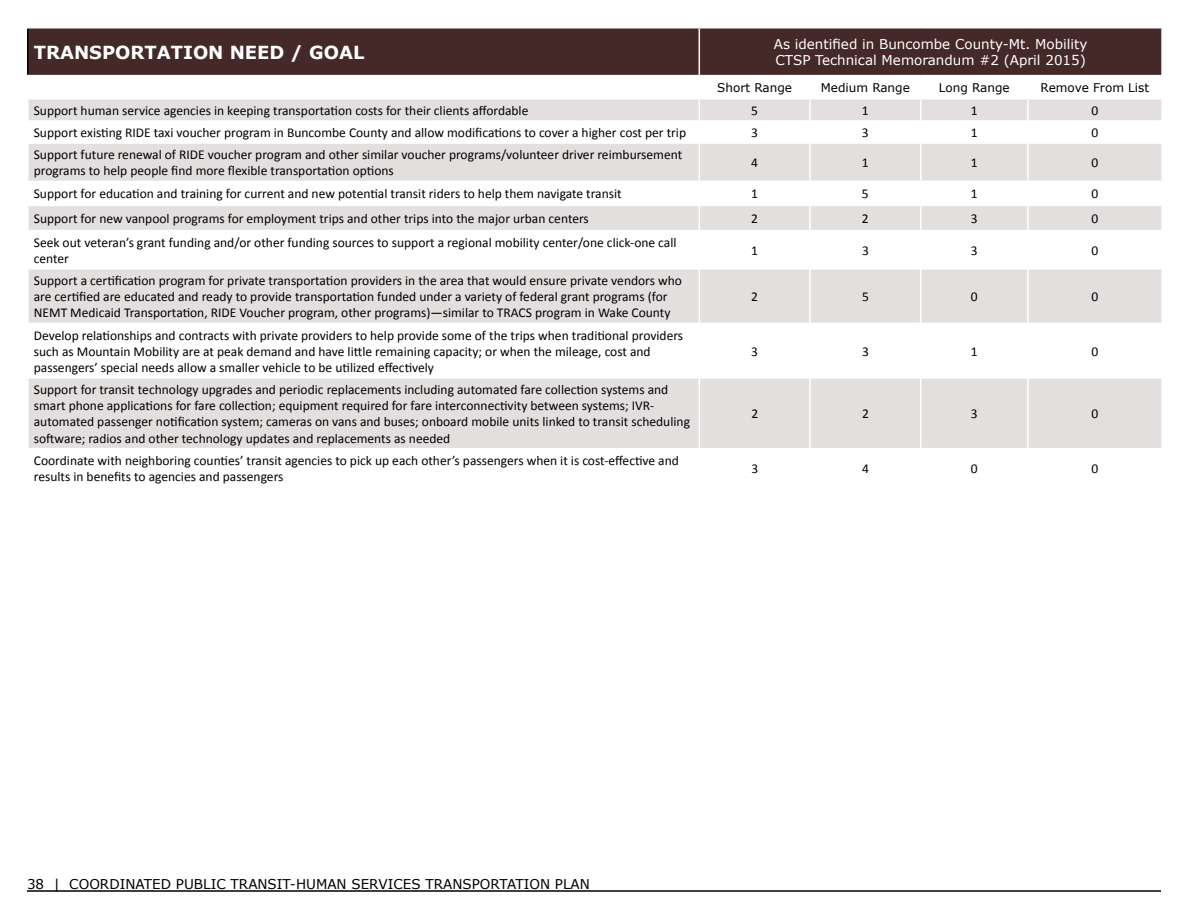
<style>
.page{position:relative;width:1188px;height:918px;background:#fff}
.page>*{position:absolute;margin:0;border:0;box-sizing:border-box;transform-origin:0 0}
.t1{font:700 18px "Verdana";color:#fff}
.t2{font:13.5px/16.2px "Calibri";color:#000}
.t3{font:13.5px/16.2px "Verdana";color:#fff}
.t4{font:13.5px "Verdana";color:#000}
.t5{font:12px "Verdana";color:#000}
</style>
<div class="page">
<hr style="left:27px;top:890px;width:1134px;height:2px;background:#000">
<div style="left:28px;top:28px;width:1134px;height:47px;background:#452828"></div>
<svg style="left:28px;top:100px;width:1133px;height:130px;fill:#e3dfdf"></svg>
<svg style="left:28px;top:270px;width:1133px;height:178px;fill:#e3dfdf"></svg>
<hr style="left:27px;top:29px;width:1px;height:46px;background:#000">
<hr style="left:699px;top:29px;width:1px;height:46px;background:#fff">
<hr style="left:1161px;top:29px;width:2px;height:46px;background:#fff">
<hr style="left:27px;top:120px;width:672px;height:2px;background:#fff">
<hr style="left:699px;top:120px;width:111px;height:2px;background:#fff">
<hr style="left:810px;top:120px;width:111px;height:2px;background:#fff">
<hr style="left:921px;top:120px;width:107px;height:2px;background:#fff">
<hr style="left:1028px;top:120px;width:135px;height:2px;background:#fff">
<hr style="left:27px;top:142px;width:672px;height:2px;background:#fff">
<hr style="left:699px;top:142px;width:111px;height:2px;background:#fff">
<hr style="left:810px;top:142px;width:111px;height:2px;background:#fff">
<hr style="left:921px;top:142px;width:107px;height:2px;background:#fff">
<hr style="left:1028px;top:142px;width:135px;height:2px;background:#fff">
<hr style="left:27px;top:181px;width:672px;height:1px;background:#fff">
<hr style="left:699px;top:181px;width:111px;height:1px;background:#fff">
<hr style="left:810px;top:181px;width:111px;height:1px;background:#fff">
<hr style="left:921px;top:181px;width:107px;height:1px;background:#fff">
<hr style="left:1028px;top:181px;width:135px;height:1px;background:#fff">
<hr style="left:27px;top:205px;width:672px;height:1px;background:#fff">
<hr style="left:699px;top:205px;width:111px;height:1px;background:#fff">
<hr style="left:810px;top:205px;width:111px;height:1px;background:#fff">
<hr style="left:921px;top:205px;width:107px;height:1px;background:#fff">
<hr style="left:1028px;top:205px;width:135px;height:1px;background:#fff">
<hr style="left:809px;top:100px;width:2px;height:20px;background:#fff">
<hr style="left:1027px;top:100px;width:2px;height:20px;background:#fff">
<svg style="left:699px;top:100px;width:1px;height:42px"></svg>
<hr style="left:809px;top:122px;width:2px;height:20px;background:#fff">
<svg style="left:920px;top:100px;width:1px;height:42px"></svg>
<hr style="left:1027px;top:122px;width:2px;height:20px;background:#fff">
<hr style="left:699px;top:144px;width:1px;height:37px;background:#fff">
<hr style="left:809px;top:144px;width:2px;height:37px;background:#fff">
<hr style="left:920px;top:144px;width:1px;height:37px;background:#fff">
<hr style="left:1027px;top:144px;width:2px;height:37px;background:#fff">
<hr style="left:809px;top:182px;width:2px;height:23px;background:#fff">
<hr style="left:1027px;top:182px;width:2px;height:23px;background:#fff">
<svg style="left:699px;top:182px;width:1px;height:48px"></svg>
<hr style="left:809px;top:206px;width:2px;height:24px;background:#fff">
<svg style="left:920px;top:182px;width:1px;height:48px"></svg>
<hr style="left:1027px;top:206px;width:2px;height:24px;background:#fff">
<hr style="left:699px;top:270px;width:1px;height:53px;background:#fff">
<hr style="left:809px;top:270px;width:2px;height:53px;background:#fff">
<hr style="left:920px;top:270px;width:1px;height:53px;background:#fff">
<hr style="left:1027px;top:270px;width:2px;height:53px;background:#fff">
<hr style="left:27px;top:323px;width:672px;height:1px;background:#fff">
<hr style="left:699px;top:323px;width:111px;height:1px;background:#fff">
<hr style="left:699px;top:324px;width:1px;height:53px;background:#fff">
<hr style="left:810px;top:323px;width:111px;height:1px;background:#fff">
<hr style="left:809px;top:324px;width:2px;height:53px;background:#fff">
<hr style="left:921px;top:323px;width:107px;height:1px;background:#fff">
<hr style="left:920px;top:324px;width:1px;height:53px;background:#fff">
<hr style="left:1028px;top:323px;width:135px;height:1px;background:#fff">
<hr style="left:1027px;top:324px;width:2px;height:53px;background:#fff">
<hr style="left:27px;top:377px;width:672px;height:2px;background:#fff">
<hr style="left:699px;top:377px;width:111px;height:2px;background:#fff">
<hr style="left:699px;top:379px;width:1px;height:69px;background:#fff">
<hr style="left:810px;top:377px;width:111px;height:2px;background:#fff">
<hr style="left:809px;top:379px;width:2px;height:69px;background:#fff">
<hr style="left:921px;top:377px;width:107px;height:2px;background:#fff">
<hr style="left:920px;top:379px;width:1px;height:69px;background:#fff">
<hr style="left:1028px;top:377px;width:135px;height:2px;background:#fff">
<hr style="left:1027px;top:379px;width:2px;height:69px;background:#fff">
<h1 class="t1" style="left:34px;top:39px;width:332px">TRANSPORTATION NEED / GOAL</h1>
<p class="t3" style="left:774px;top:36px;width:315px">As identified in Buncombe County-Mt. Mobility<br>CTSP Technical Memorandum #2 (April 2015)</p>
<p class="t5" style="left:717px;top:79px;width:76px">Short Range</p>
<p class="t5" style="left:821px;top:79px;width:91px">Medium Range</p>
<p class="t5" style="left:939px;top:79px;width:72px">Long Range</p>
<p class="t5" style="left:1041px;top:79px;width:110px">Remove From List</p>
<p class="t2" style="left:34px;top:102px;width:496px">Support human service agencies in keeping transportation costs for their clients affordable</p>
<p class="t2" style="left:751px;top:102px;width:8px">5</p>
<p class="t2" style="left:862px;top:102px;width:8px">1</p>
<p class="t2" style="left:971px;top:102px;width:8px">1</p>
<p class="t2" style="left:1092px;top:102px;width:8px">0</p>
<p class="t2" style="left:34px;top:125px;width:654px">Support existing RIDE taxi voucher program in Buncombe County and allow modifications to cover a higher cost per trip</p>
<p class="t2" style="left:751px;top:125px;width:8px">3</p>
<p class="t2" style="left:862px;top:125px;width:8px">3</p>
<p class="t2" style="left:971px;top:125px;width:8px">1</p>
<p class="t2" style="left:1092px;top:125px;width:8px">0</p>
<p class="t2" style="left:34px;top:147px;width:650px">Support future renewal of RIDE voucher program and other similar voucher programs/volunteer driver reimbursement programs to help people find more flexible transportation options</p>
<p class="t2" style="left:751px;top:155px;width:8px">4</p>
<p class="t2" style="left:862px;top:155px;width:8px">1</p>
<p class="t2" style="left:971px;top:155px;width:8px">1</p>
<p class="t2" style="left:1092px;top:155px;width:8px">0</p>
<p class="t2" style="left:34px;top:186px;width:589px">Support for education and training for current and new potential transit riders to help them navigate transit</p>
<p class="t2" style="left:751px;top:186px;width:8px">1</p>
<p class="t2" style="left:862px;top:186px;width:8px">5</p>
<p class="t2" style="left:971px;top:186px;width:8px">1</p>
<p class="t2" style="left:1092px;top:186px;width:8px">0</p>
<p class="t2" style="left:34px;top:211px;width:557px">Support for new vanpool programs for employment trips and other trips into the major urban centers</p>
<p class="t2" style="left:751px;top:211px;width:8px">2</p>
<p class="t2" style="left:862px;top:211px;width:8px">2</p>
<p class="t2" style="left:971px;top:211px;width:8px">3</p>
<p class="t2" style="left:1092px;top:211px;width:8px">0</p>
<p class="t2" style="left:34px;top:234px;width:644px">Seek out veteran’s grant funding and/or other funding sources to support a regional mobility center/one click-one call center</p>
<p class="t2" style="left:751px;top:242px;width:8px">1</p>
<p class="t2" style="left:862px;top:242px;width:8px">3</p>
<p class="t2" style="left:971px;top:242px;width:8px">3</p>
<p class="t2" style="left:1092px;top:242px;width:8px">0</p>
<p class="t2" style="left:34px;top:272px;width:650px">Support a certification program for private transportation providers in the area that would ensure private vendors who are certified are educated and ready to provide transportation funded under a variety of federal grant programs (for<br>NEMT Medicaid Transportation, RIDE Voucher program, other programs)—similar to TRACS program in Wake County</p>
<p class="t2" style="left:751px;top:289px;width:8px">2</p>
<p class="t2" style="left:862px;top:289px;width:8px">5</p>
<p class="t2" style="left:971px;top:289px;width:8px">0</p>
<p class="t2" style="left:1092px;top:289px;width:8px">0</p>
<p class="t2" style="left:34px;top:327px;width:651px">Develop relationships and contracts with private providers to help provide some of the trips when traditional providers such as Mountain Mobility are at peak demand and have little remaining capacity; or when the mileage, cost and passengers’ special needs allow a smaller vehicle to be utilized effectively</p>
<p class="t2" style="left:34px;top:382px;width:658px">Support for transit technology upgrades and periodic replacements including automated fare collection systems and smart phone applications for fare collection; equipment required for fare interconnectivity between systems; IVR&shy;automated passenger notification system; cameras on vans and buses; onboard mobile units linked to transit scheduling software; radios and other technology updates and replacements as needed</p>
<p class="t2" style="left:751px;top:343px;width:8px">3</p>
<p class="t2" style="left:862px;top:343px;width:8px">3</p>
<p class="t2" style="left:971px;top:343px;width:8px">1</p>
<p class="t2" style="left:1092px;top:343px;width:8px">0</p>
<p class="t2" style="left:751px;top:406px;width:8px">2</p>
<p class="t2" style="left:862px;top:406px;width:8px">2</p>
<p class="t2" style="left:971px;top:406px;width:8px">3</p>
<p class="t2" style="left:1092px;top:406px;width:8px">0</p>
<p class="t2" style="left:34px;top:452px;width:647px">Coordinate with neighboring counties’ transit agencies to pick up each other’s passengers when it is cost-effective and results in benefits to agencies and passengers</p>
<p class="t2" style="left:751px;top:460px;width:8px">3</p>
<p class="t2" style="left:862px;top:460px;width:8px">4</p>
<p class="t2" style="left:971px;top:460px;width:8px">0</p>
<p class="t2" style="left:1092px;top:460px;width:8px">0</p>
<p class="t4" style="left:27px;top:874px;width:564px">38 | COORDINATED PUBLIC TRANSIT-HUMAN SERVICES TRANSPORTATION PLAN</p>
</div>
